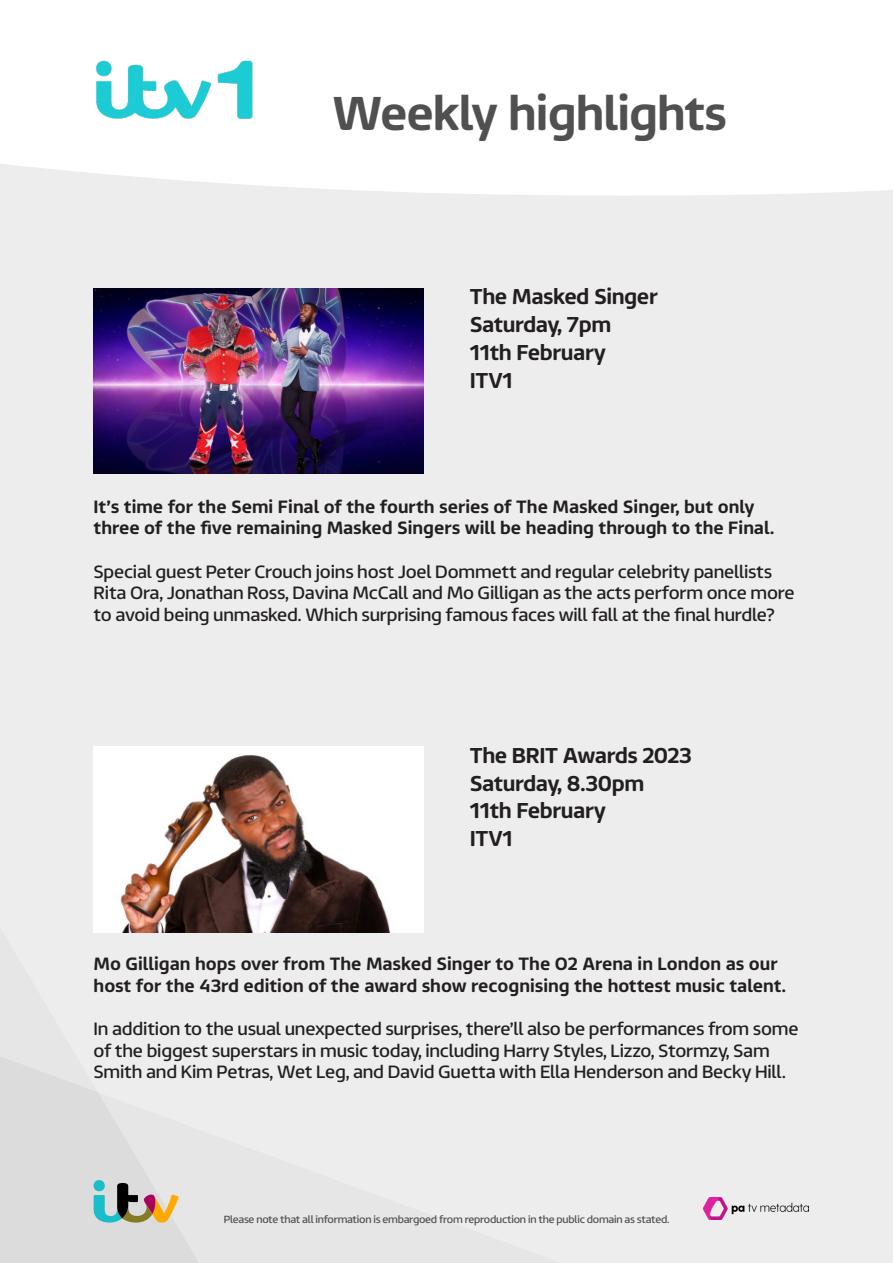
<style>
.page{position:relative;width:893px;height:1263px;background:#ededed}
.page>*{position:absolute;margin:0;border:0;box-sizing:border-box;transform-origin:0 0}
.t1{font:500 48px "ITV Reem";letter-spacing:-.02em;color:#505050}
.Programme_Heading{font:500 21.75px "ITV Reem";letter-spacing:-.02em;color:#231f20}
.Intro_Text{font:18px/21.6px "ITV Reem";letter-spacing:-.01em;color:#231f20}
.Intro_Text-2{font:500 18px/21.6px "ITV Reem";color:#231f20}
.t2{font:10.5px "ITV Reem";letter-spacing:-.02em;color:#505050}
</style>
<div class="page">
<svg style="left:0;top:1056px;width:199px;height:207px"></svg>
<div style="left:0;top:0;width:893px;height:196px;background:#fff"></div>
<img style="left:94px;top:57px;width:162px;height:65px">
<img style="left:94px;top:288px;width:329px;height:185px">
<img style="left:94px;top:747px;width:329px;height:185px">
<img style="left:704px;top:1197px;width:104px;height:22px">
<h1 class="t1" style="left:332px;top:71px;width:397px">Weekly highlights</h1>
<p class="Programme_Heading" style="left:470px;top:278px;width:189px">The Masked Singer</p>
<p class="Programme_Heading" style="left:470px;top:306px;width:143px">Saturday, 7pm</p>
<p class="Programme_Heading" style="left:470px;top:334px;width:138px">11th February</p>
<p class="Programme_Heading" style="left:470px;top:361px;width:45px">ITV1</p>
<p class="Intro_Text-2" style="left:94px;top:494px;width:682px">It’s time for the Semi Final of the fourth series of The Masked Singer, but only three of the five remaining Masked Singers will be heading through to the Final.</p>
<p class="Intro_Text" style="left:94px;top:558px;width:702px">Special guest Peter Crouch joins host Joel Dommett and regular celebrity panellists<br>Rita Ora, Jonathan Ross, Davina McCall and Mo Gilligan as the acts perform once more to avoid being unmasked. Which surprising famous faces will fall at the final hurdle?</p>
<p class="Programme_Heading" style="left:470px;top:737px;width:223px">The BRIT Awards 2023</p>
<p class="Programme_Heading" style="left:470px;top:764px;width:176px">Saturday, 8.30pm</p>
<p class="Programme_Heading" style="left:470px;top:792px;width:138px">11th February</p>
<p class="Programme_Heading" style="left:470px;top:820px;width:45px">ITV1</p>
<p class="Intro_Text-2" style="left:94px;top:951px;width:694px">Mo Gilligan hops over from The Masked Singer to The O2 Arena in London as our host for the 43rd edition of the award show recognising the hottest music talent.</p>
<p class="Intro_Text" style="left:94px;top:1016px;width:706px">In addition to the usual unexpected surprises, there’ll also be performances from some of the biggest superstars in music today, including Harry Styles, Lizzo, Stormzy, Sam<br>Smith and Kim Petras, Wet Leg, and David Guetta with Ella Henderson and Becky Hill.</p>
<p class="t2" style="left:224px;top:1210px;width:447px">Please note that all information is embargoed from reproduction in the public domain as stated.</p>
</div>
